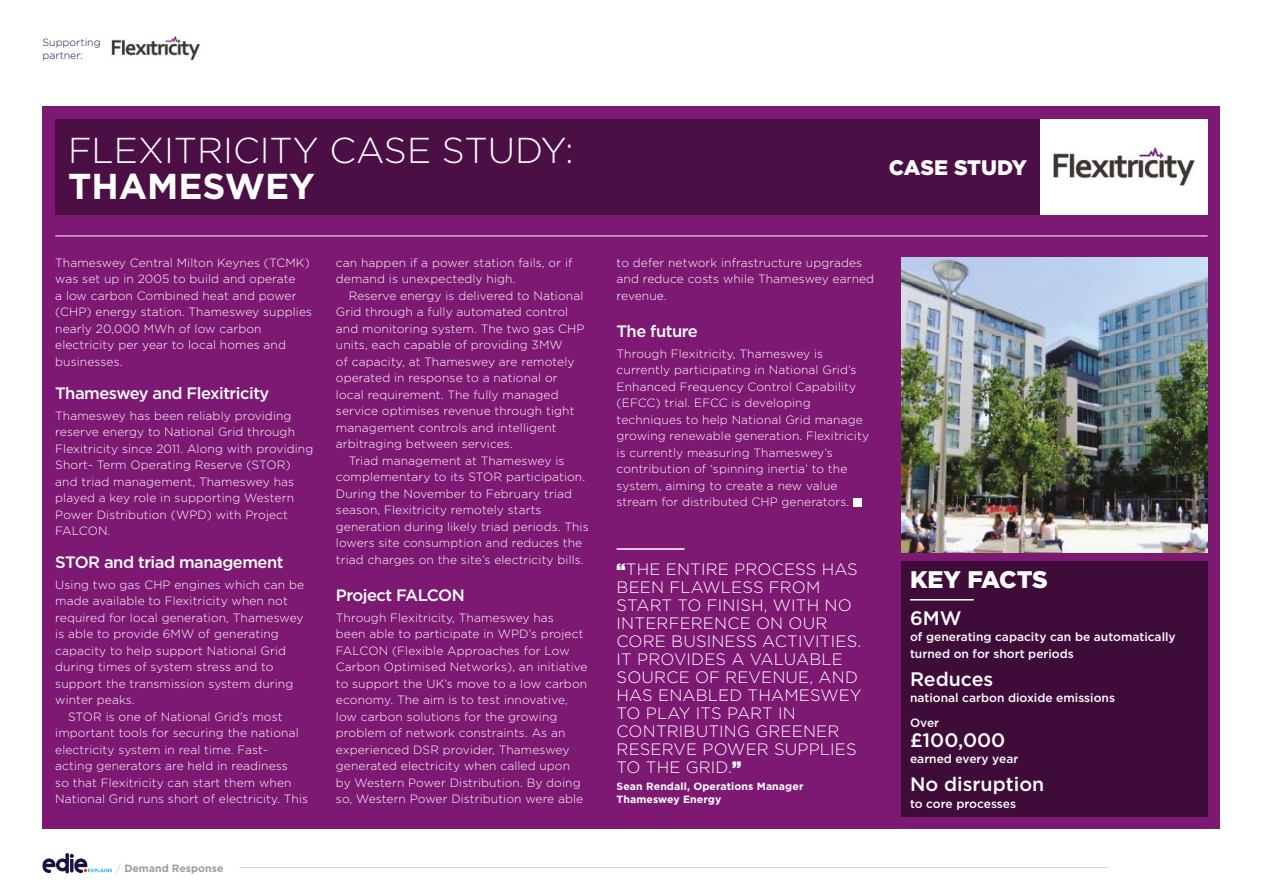
<style>
.page{position:relative;width:1263px;height:893px;background:#fff}
.page>*{position:absolute;margin:0;border:0;box-sizing:border-box;transform-origin:0 0}
.t1{font:300 36px "Gotham";color:#fff}
.t2{font:700 36px "Gotham";color:#fff}
.t3{font:900 24px "Gotham";letter-spacing:-.01em;color:#fff}
.t4{font:900 21px "Gotham";letter-spacing:-.005em;color:#fff}
.t5{font:500 19.5px "Gotham";color:#fff}
.t6{font:300 16.5px/18px "Gotham";letter-spacing:.01em;color:#fff}
.t7{font:500 16.5px "Gotham";letter-spacing:-.03em;color:#fff}
.t8{font:300 12px/16.5px "Gotham";letter-spacing:.01em;color:#fff}
.t9{font:500 12px/16.5px "Gotham";color:#fff}
.t10{font:700 10.5px/12.6px "Gotham";letter-spacing:.01em;color:#fff}
.t11{font:300 10.5px/12.6px "Gotham";color:#1d0e46}
.t12{font:700 10.5px "Gotham";color:#9d9d9c}
.s1{font-weight:300;color:#f6a981}
.s2{font-weight:900}
</style>
<div class="page">
<div style="left:43px;top:106px;width:1177px;height:723px;background:#7e1973"></div>
<div style="left:55px;top:119px;width:985px;height:96px;background:#4c0f45"></div>
<div style="left:1040px;top:119px;width:168px;height:96px;background:#fff"></div>
<img style="left:1053px;top:146px;width:142px;height:40px">
<hr style="left:617px;top:548px;width:68px;height:2px;background:#fff">
<div style="left:853px;top:498px;width:8px;height:8px;background:#fff"></div>
<hr style="left:55px;top:236px;width:1153px;height:1px;background:#fff">
<img style="left:901px;top:257px;width:307px;height:295px">
<div style="left:901px;top:561px;width:307px;height:255px;background:#3f0c39"></div>
<hr style="left:910px;top:599px;width:64px;height:1px;background:#fff">
<hr style="left:239px;top:867px;width:870px;height:1px;background:#dadada">
<img style="left:111px;top:34px;width:89px;height:27px">
<svg style="left:43px;top:853px;width:69px;height:20px"></svg>
<p class="t11" style="left:43px;top:36px;width:60px">Supporting partner:</p>
<h1 class="t1" style="left:68px;top:128px;width:507px">FLEXITRICITY CASE STUDY:</h1>
<h1 class="t2" style="left:68px;top:163px;width:248px">THAMESWEY</h1>
<p class="t8" style="left:55px;top:254px;width:258px">Thameswey Central Milton Keynes (TCMK) was set up in 2005 to build and operate<br>a low carbon Combined heat and power (CHP) energy station. Thameswey supplies nearly 20,000 MWh of low carbon electricity per year to local homes and businesses.</p>
<h3 class="t7" style="left:55px;top:382px;width:216px">Thameswey and Flexitricity</h3>
<p class="t8" style="left:55px;top:407px;width:260px">Thameswey has been reliably providing reserve energy to National Grid through Flexitricity since 2011. Along with providing Short- Term Operating Reserve (STOR) and triad management, Thameswey has played a key role in supporting Western Power Distribution (WPD) with Project FALCON.</p>
<h3 class="t7" style="left:55px;top:551px;width:230px">STOR and triad management</h3>
<p class="t8" style="left:55px;top:576px;width:250px">Using two gas CHP engines which can be</p>
<p class="t8" style="left:55px;top:592px;width:234px">made available to Flexitricity when not</p>
<p class="t8" style="left:55px;top:609px;width:250px">required for local generation, Thameswey</p>
<p class="t8" style="left:55px;top:625px;width:225px">is able to provide 6MW of generating</p>
<p class="t8" style="left:55px;top:642px;width:232px">capacity to help support National Grid</p>
<p class="t8" style="left:55px;top:658px;width:220px">during times of system stress and to</p>
<p class="t8" style="left:55px;top:675px;width:240px">support the transmission system during</p>
<p class="t8" style="left:55px;top:691px;width:81px">winter peaks.</p>
<p class="t8" style="left:68px;top:708px;width:216px">STOR is one of National Grid’s most</p>
<p class="t8" style="left:55px;top:724px;width:245px">important tools for securing the national</p>
<p class="t8" style="left:55px;top:741px;width:214px">electricity system in real time. Fast-</p>
<p class="t8" style="left:55px;top:757px;width:234px">acting generators are held in readiness</p>
<p class="t8" style="left:55px;top:774px;width:238px">so that Flexitricity can start them when</p>
<p class="t8" style="left:55px;top:790px;width:254px">National Grid runs short of electricity. This</p>
<p class="t12" style="left:116px;top:861px;width:109px"><span class="s1">/</span> Demand Response</p>
<p class="t8" style="left:336px;top:254px;width:238px">can happen if a power station fails, or if demand is unexpectedly high.</p>
<p class="t8" style="left:349px;top:287px;width:236px">Reserve energy is delivered to National</p>
<p class="t8" style="left:336px;top:303px;width:234px">Grid through a fully automated control</p>
<p class="t8" style="left:336px;top:320px;width:250px">and monitoring system. The two gas CHP</p>
<p class="t8" style="left:336px;top:336px;width:228px">units, each capable of providing 3MW</p>
<p class="t8" style="left:336px;top:353px;width:240px">of capacity, at Thameswey are remotely</p>
<p class="t8" style="left:336px;top:369px;width:223px">operated in response to a national or</p>
<p class="t8" style="left:336px;top:386px;width:224px">local requirement. The fully managed</p>
<p class="t8" style="left:336px;top:402px;width:240px">service optimises revenue through tight</p>
<p class="t8" style="left:336px;top:419px;width:222px">management controls and intelligent</p>
<p class="t8" style="left:336px;top:435px;width:178px">arbitraging between services.</p>
<p class="t8" style="left:349px;top:452px;width:217px">Triad management at Thameswey is</p>
<p class="t8" style="left:336px;top:468px;width:251px">complementary to its STOR participation.</p>
<p class="t8" style="left:336px;top:485px;width:238px">During the November to February triad</p>
<p class="t8" style="left:336px;top:501px;width:207px">season, Flexitricity remotely starts</p>
<p class="t8" style="left:336px;top:518px;width:254px">generation during likely triad periods. This</p>
<p class="t8" style="left:336px;top:534px;width:248px">lowers site consumption and reduces the</p>
<p class="t8" style="left:336px;top:551px;width:249px">triad charges on the site’s electricity bills.</p>
<h3 class="t7" style="left:336px;top:584px;width:130px">Project FALCON</h3>
<p class="t8" style="left:336px;top:609px;width:253px">Through Flexitricity, Thameswey has<br>been able to participate in WPD’s project FALCON (Flexible Approaches for Low Carbon Optimised Networks), an initiative to support the UK’s move to a low carbon economy. The aim is to test innovative, low carbon solutions for the growing problem of network constraints. As an experienced DSR provider, Thameswey generated electricity when called upon by Western Power Distribution. By doing so, Western Power Distribution were able</p>
<h3 class="t4" style="left:889px;top:153px;width:140px">CASE STUDY</h3>
<p class="t8" style="left:617px;top:254px;width:259px">to defer network infrastructure upgrades and reduce costs while Thameswey earned revenue.</p>
<h3 class="t7" style="left:617px;top:320px;width:83px">The future</h3>
<p class="t8" style="left:617px;top:345px;width:254px">Through Flexitricity, Thameswey is currently participating in National Grid’s Enhanced Frequency Control Capability (EFCC) trial. EFCC is developing techniques to help National Grid manage growing renewable generation. Flexitricity is currently measuring Thameswey’s contribution of ‘spinning inertia’ to the system, aiming to create a new value stream for distributed CHP generators.</p>
<p class="t6" style="left:617px;top:560px;width:247px"><span class="s2">“</span>THE ENTIRE PROCESS HAS<br>BEEN FLAWLESS FROM<br>START TO FINISH, WITH NO<br>INTERFERENCE ON OUR<br>CORE BUSINESS ACTIVITIES.<br>IT PROVIDES A VALUABLE<br>SOURCE OF REVENUE, AND<br>HAS ENABLED THAMESWEY<br>TO PLAY ITS PART IN<br>CONTRIBUTING GREENER<br>RESERVE POWER SUPPLIES<br>TO THE GRID.<span class="s2">”</span></p>
<p class="t10" style="left:617px;top:780px;width:188px">Sean Rendall, Operations Manager<br>Thameswey Energy</p>
<h2 class="t3" style="left:910px;top:563px;width:139px">KEY FACTS</h2>
<h3 class="t5" style="left:910px;top:605px;width:53px">6MW</h3>
<p class="t9" style="left:910px;top:629px;width:267px">of generating capacity can be automatically turned on for short periods</p>
<h3 class="t5" style="left:910px;top:666px;width:85px">Reduces</h3>
<p class="t9" style="left:910px;top:685px;width:207px;line-height:25px">national carbon dioxide emissions<br>Over</p>
<h3 class="t5" style="left:910px;top:727px;width:97px">£100,000</h3>
<p class="t9" style="left:910px;top:751px;width:110px">earned every year</p>
<h3 class="t5" style="left:910px;top:772px;width:136px">No disruption</h3>
<p class="t9" style="left:910px;top:795px;width:108px">to core processes</p>
</div>
